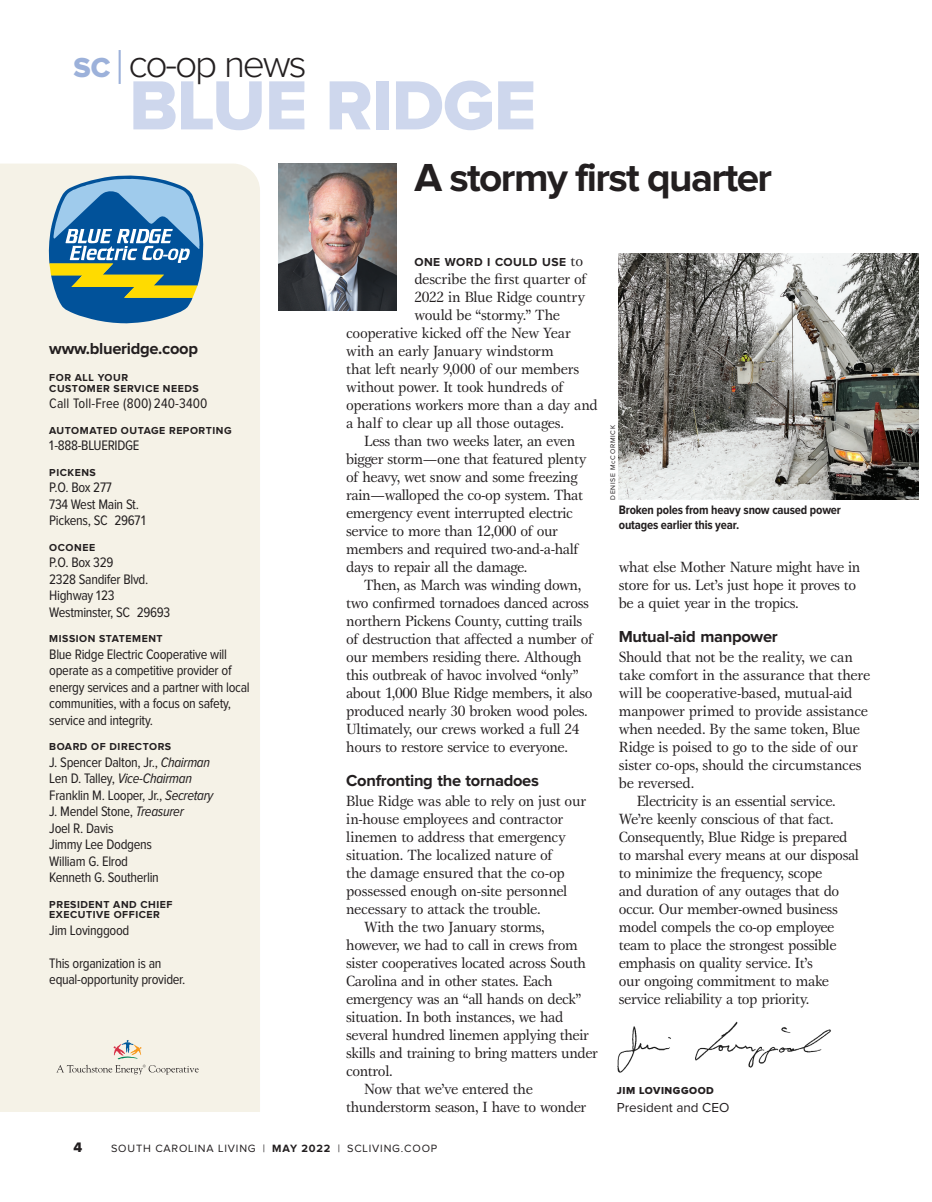
<style>
.page{position:relative;width:932px;height:1202px;background:#fff}
.page>*{position:absolute;margin:0;border:0;box-sizing:border-box;transform-origin:0 0}
.t1{font:72px "Proxima Nova Extrabld";letter-spacing:-.015em;color:#ced7ed}
.t2{font:700 40.5px "Proxima Nova";letter-spacing:-.04em;color:#231f20}
.t3{font:300 39px "Proxima Nova";letter-spacing:-.055em;color:#231f20}
.t4{font:700 16.5px "Proxima Nova";letter-spacing:-.02em;color:#231f20}
.t5{font:15.3px/18px "Gamma ITC Std";letter-spacing:-.025em;color:#231f20}
.t6{font:15.3px "Gamma ITC Std";letter-spacing:-.005em;color:#231f20}
.t7{font:14.25px/16.5px "Proxima Nova Cond";letter-spacing:-.02em;color:#231f20}
.t8{font:14.25px "Proxima Nova Cond";letter-spacing:.01em;color:#231f20}
.t9{font:14.25px "Proxima Nova Extrabld";color:#231f20}
.t10{font:13.5px "Proxima Nova";color:#231f20}
.t11{font:700 12.75px/14.2px "Proxima Nova Cond";letter-spacing:-.015em;color:#231f20}
.t12{font:700 12px "Proxima Nova";letter-spacing:.04em;color:#231f20}
.t13{font:10.95px "Proxima Nova";letter-spacing:.075em;color:#231f20}
.t14{font:700 10.5px/10.5px "Proxima Nova";letter-spacing:.05em;color:#231f20}
.t15{font:10.5px "Proxima Nova Extrabld";letter-spacing:.05em;color:#231f20}
.t16{font:6.9px "Proxima Nova";letter-spacing:.1em;color:#231f20}
.s1{font-family:"Proxima Nova Extrabld";font-weight:400;font-size:28.5px;color:#9cb1da}
.s2{font-size:48px;color:#9cb1da}
.s3{font-style:italic}
.s4{font-family:"Gamma ITC Std";font-weight:400;font-size:15.3px}
.s5{font-weight:700}
</style>
<div class="page">
<div style="left:0;top:164px;width:260px;height:948px;background:#f5f2e7"></div>
<svg style="left:49px;top:176px;width:154px;height:147px;background:#6b98a9"></svg>
<svg style="left:56px;top:1040px;width:143px;height:34px;background:#e8e4da"></svg>
<img style="left:617px;top:1022px;width:214px;height:51px">
<img style="left:278px;top:164px;width:118px;height:147px">
<img style="left:618px;top:254px;width:300px;height:246px">
<h3 class="t3" style="left:74px;top:46px;width:234px"><span class="s1">SC</span> <span class="s2">|</span>co-op news</h3>
<h1 class="t1" style="left:129px;top:72px;width:408px">BLUE RIDGE</h1>
<p class="t4" style="left:49px;top:341px;width:150px">www.blueridge.coop</p>
<p class="t14" style="left:49px;top:373px;width:151px">FOR ALL YOUR<br>CUSTOMER SERVICE NEEDS</p>
<p class="t8" style="left:49px;top:397px;width:160px">Call Toll-Free (800) 240-3400</p>
<p class="t14" style="left:49px;top:425px;width:184px">AUTOMATED OUTAGE REPORTING</p>
<p class="t7" style="left:49px;top:438px;width:92px">1-888-BLUERIDGE</p>
<p class="t14" style="left:49px;top:467px;width:48px">PICKENS</p>
<p class="t7" style="left:49px;top:480px;width:98px">P.O. Box 277<br>734 West Main St.<br>Pickens, SC 29671</p>
<p class="t14" style="left:49px;top:542px;width:47px">OCONEE</p>
<p class="t7" style="left:49px;top:555px;width:123px">P.O. Box 329<br>2328 Sandifer Blvd.<br>Highway 123<br>Westminster, SC 29693</p>
<p class="t14" style="left:49px;top:634px;width:115px">MISSION STATEMENT</p>
<p class="t7" style="left:49px;top:646px;width:202px">Blue Ridge Electric Cooperative will operate as a competitive provider of energy services and a partner with local communities, with a focus on safety, service and integrity.</p>
<p class="t14" style="left:49px;top:742px;width:123px">BOARD OF DIRECTORS</p>
<p class="t7" style="left:49px;top:754px;width:166px">J. Spencer Dalton, Jr., <span class="s3">Chairman<br></span>Len D. Talley, <span class="s3">Vice-Chairman<br></span>Franklin M. Looper, Jr., <span class="s3">Secretary<br></span>J. Mendel Stone, <span class="s3">Treasurer<br></span>Joel R. Davis<br>Jimmy Lee Dodgens<br>William G. Elrod<br>Kenneth G. Southerlin</p>
<p class="t14" style="left:49px;top:899px;width:125px">PRESIDENT AND CHIEF<br>EXECUTIVE OFFICER</p>
<p class="t7" style="left:49px;top:922px;width:82px">Jim Lovinggood</p>
<p class="t7" style="left:49px;top:955px;width:138px">This organization is an equal-opportunity provider.</p>
<h2 class="t2" style="left:414px;top:159px;width:359px">A stormy first quarter</h2>
<p class="t12" style="left:414px;top:256px;width:170px">ONE WORD I COULD USE <span class="s4">to</span></p>
<p class="t5" style="left:414px;top:269px;width:174px">describe the first quarter of</p>
<p class="t5" style="left:414px;top:287px;width:172px">2022 in Blue Ridge country</p>
<p class="t5" style="left:414px;top:305px;width:147px">would be “stormy.” The</p>
<p class="t5" style="left:346px;top:323px;width:226px">cooperative kicked off the New Year</p>
<p class="t6" style="left:346px;top:341px;width:209px">with an early January windstorm</p>
<p class="t5" style="left:346px;top:359px;width:234px">that left nearly 9,000 of our members</p>
<p class="t5" style="left:346px;top:377px;width:219px">without power. It took hundreds of</p>
<p class="t5" style="left:346px;top:395px;width:253px">operations workers more than a day and</p>
<p class="t5" style="left:346px;top:413px;width:219px">a half to clear up all those outages.</p>
<p class="t5" style="left:364px;top:431px;width:213px">Less than two weeks later, an even</p>
<p class="t5" style="left:346px;top:449px;width:242px">bigger storm—one that featured plenty</p>
<p class="t5" style="left:346px;top:467px;width:233px">of heavy, wet snow and some freezing</p>
<p class="t5" style="left:346px;top:485px;width:238px">rain—walloped the co-op system. That</p>
<p class="t5" style="left:346px;top:503px;width:228px">emergency event interrupted electric</p>
<p class="t5" style="left:346px;top:521px;width:213px">service to more than 12,000 of our</p>
<p class="t5" style="left:346px;top:539px;width:234px">members and required two-and-a-half</p>
<p class="t5" style="left:346px;top:557px;width:183px">days to repair all the damage.</p>
<p class="t5" style="left:364px;top:575px;width:218px">Then, as March was winding down,</p>
<p class="t5" style="left:346px;top:593px;width:244px">two confirmed tornadoes danced across</p>
<p class="t5" style="left:346px;top:611px;width:237px">northern Pickens County, cutting trails</p>
<p class="t5" style="left:346px;top:629px;width:248px">of destruction that affected a number of</p>
<p class="t5" style="left:346px;top:647px;width:237px">our members residing there. Although</p>
<p class="t5" style="left:346px;top:665px;width:234px">this outbreak of havoc involved “only”</p>
<p class="t5" style="left:346px;top:683px;width:248px">about 1,000 Blue Ridge members, it also</p>
<p class="t5" style="left:346px;top:701px;width:243px">produced nearly 30 broken wood poles.</p>
<p class="t5" style="left:346px;top:719px;width:235px">Ultimately, our crews worked a full 24</p>
<p class="t5" style="left:346px;top:737px;width:223px">hours to restore service to everyone.</p>
<p class="t4" style="left:346px;top:773px;width:194px">Confronting the tornadoes</p>
<p class="t5" style="left:346px;top:791px;width:242px">Blue Ridge was able to rely on just our</p>
<p class="t5" style="left:346px;top:809px;width:219px">in-house employees and contractor</p>
<p class="t5" style="left:346px;top:827px;width:221px">linemen to address that emergency</p>
<p class="t5" style="left:346px;top:845px;width:208px">situation. The localized nature of</p>
<p class="t5" style="left:346px;top:863px;width:220px">the damage ensured that the co-op</p>
<p class="t5" style="left:346px;top:881px;width:223px">possessed enough on-site personnel</p>
<p class="t5" style="left:346px;top:899px;width:196px">necessary to attack the trouble.</p>
<p class="t5" style="left:364px;top:917px;width:182px">With the two January storms,</p>
<p class="t5" style="left:346px;top:935px;width:233px">however, we had to call in crews from</p>
<p class="t5" style="left:346px;top:953px;width:241px">sister cooperatives located across South</p>
<p class="t5" style="left:346px;top:971px;width:208px">Carolina and in other states. Each</p>
<p class="t5" style="left:346px;top:989px;width:237px">emergency was an “all hands on deck”</p>
<p class="t5" style="left:346px;top:1007px;width:219px">situation. In both instances, we had</p>
<p class="t5" style="left:346px;top:1025px;width:244px">several hundred linemen applying their</p>
<p class="t5" style="left:346px;top:1043px;width:253px">skills and training to bring matters under</p>
<p class="t5" style="left:346px;top:1061px;width:48px">control.</p>
<p class="t5" style="left:364px;top:1079px;width:170px">Now that we’ve entered the</p>
<p class="t5" style="left:346px;top:1097px;width:242px">thunderstorm season, I have to wonder</p>
<p class="t16" style="left:609px;top:500px;width:76px;rotate:-90deg">DENISE McCORMICK</p>
<p class="t11" style="left:618px;top:503px;width:224px">Broken poles from heavy snow caused power outages earlier this year.</p>
<p class="t5" style="left:618px;top:557px;width:243px">what else Mother Nature might have in store for us. Let’s just hope it proves to be a quiet year in the tropics.</p>
<p class="t4" style="left:619px;top:629px;width:160px">Mutual-aid manpower</p>
<p class="t5" style="left:619px;top:647px;width:236px">Should that not be the reality, we can</p>
<p class="t5" style="left:619px;top:665px;width:253px">take comfort in the assurance that there</p>
<p class="t5" style="left:619px;top:683px;width:235px">will be cooperative-based, mutual-aid</p>
<p class="t5" style="left:619px;top:701px;width:251px">manpower primed to provide assistance</p>
<p class="t5" style="left:619px;top:719px;width:243px">when needed. By the same token, Blue</p>
<p class="t5" style="left:619px;top:737px;width:240px">Ridge is poised to go to the side of our</p>
<p class="t5" style="left:619px;top:755px;width:244px">sister co-ops, should the circumstances</p>
<p class="t5" style="left:619px;top:773px;width:77px">be reversed.</p>
<p class="t5" style="left:636px;top:791px;width:200px">Electricity is an essential service.</p>
<p class="t5" style="left:619px;top:809px;width:216px">We’re keenly conscious of that fact.</p>
<p class="t5" style="left:619px;top:827px;width:230px">Consequently, Blue Ridge is prepared</p>
<p class="t5" style="left:619px;top:845px;width:242px">to marshal every means at our disposal</p>
<p class="t5" style="left:619px;top:863px;width:205px">to minimize the frequency, scope</p>
<p class="t5" style="left:619px;top:881px;width:222px">and duration of any outages that do</p>
<p class="t5" style="left:619px;top:899px;width:220px">occur. Our member-owned business</p>
<p class="t5" style="left:619px;top:917px;width:217px">model compels the co-op employee</p>
<p class="t5" style="left:619px;top:935px;width:219px">team to place the strongest possible</p>
<p class="t5" style="left:619px;top:953px;width:195px">emphasis on quality service. It’s</p>
<p class="t5" style="left:619px;top:971px;width:212px">our ongoing commitment to make</p>
<p class="t5" style="left:619px;top:989px;width:192px">service reliability a top priority.</p>
<p class="t15" style="left:616px;top:1085px;width:99px">JIM LOVINGGOOD</p>
<p class="t10" style="left:616px;top:1101px;width:114px">President and CEO</p>
<p class="t9" style="left:74px;top:1141px;width:10px">4</p>
<p class="t13" style="left:111px;top:1143px;width:328px">SOUTH CAROLINA LIVING | <span class="s5">MAY 2022</span> | SCLIVING.COOP</p>
</div>
